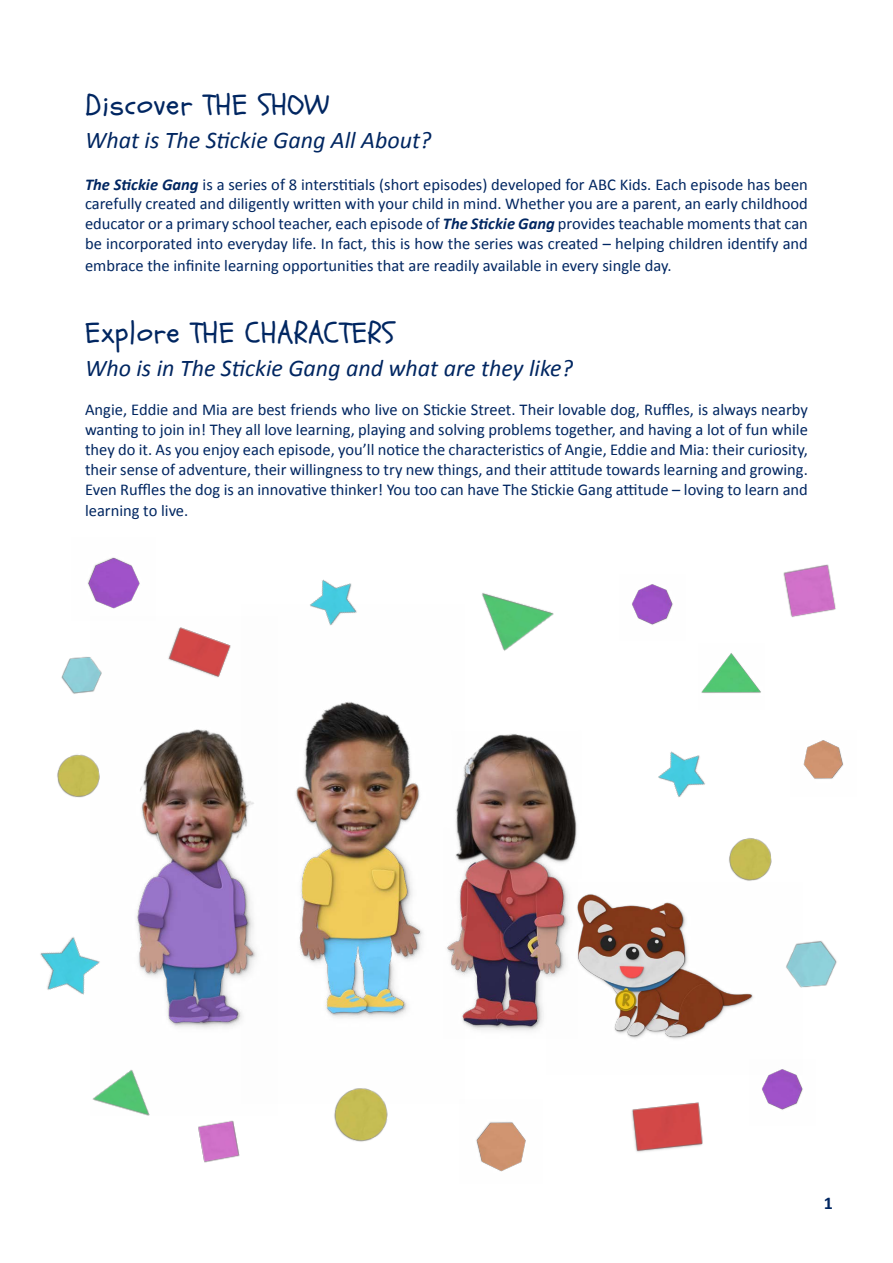
<style>
.page{position:relative;width:893px;height:1263px;background:#fff}
.page>*{position:absolute;margin:0;border:0;box-sizing:border-box;transform-origin:0 0}
.t1{font:30px "Schoolbell Pro";letter-spacing:.025em;color:#002661}
.t2{font:italic 24px "Calibri";color:#002661}
.t3{font:700 18px "Calibri";color:#002661}
.t4{font:16.5px/19.8px "Calibri";color:#002661;text-align:justify}
.s1{font-weight:700;font-style:italic}
</style>
<div class="page">
<img style="left:136px;top:729px;width:106px;height:299px">
<img style="left:242px;top:702px;width:144px;height:316px">
<img style="left:386px;top:715px;width:191px;height:316px">
<img style="left:546px;top:882px;width:207px;height:157px">
<img style="left:57px;top:754px;width:43px;height:44px">
<img style="left:724px;top:838px;width:48px;height:47px">
<img style="left:334px;top:1088px;width:54px;height:54px">
<img style="left:803px;top:740px;width:40px;height:39px">
<img style="left:61px;top:657px;width:41px;height:37px">
<img style="left:632px;top:584px;width:41px;height:41px">
<img style="left:762px;top:1069px;width:41px;height:41px">
<img style="left:168px;top:627px;width:63px;height:51px">
<img style="left:631px;top:1102px;width:72px;height:50px">
<img style="left:198px;top:1120px;width:42px;height:43px">
<img style="left:658px;top:751px;width:47px;height:46px">
<img style="left:310px;top:579px;width:47px;height:47px">
<img style="left:701px;top:653px;width:60px;height:40px">
<img style="left:92px;top:1069px;width:58px;height:47px">
<img style="left:476px;top:1122px;width:50px;height:50px">
<img style="left:786px;top:941px;width:51px;height:47px">
<img style="left:88px;top:557px;width:52px;height:52px">
<img style="left:783px;top:564px;width:53px;height:53px">
<img style="left:40px;top:937px;width:60px;height:58px">
<img style="left:482px;top:593px;width:72px;height:58px">
<h2 class="t1" style="left:85px;top:85px;width:246px">Discover THE SHOW</h2>
<h3 class="t2" style="left:85px;top:124px;width:348px">What is The Stickie Gang All About?</h3>
<p class="t4" style="left:85px;top:173px;width:724px"><span class="s1">The Stickie Gang</span> is a series of 8 interstitials (short episodes) developed for ABC Kids. Each episode has been carefully created and diligently written with your child in mind. Whether you are a parent, an early childhood educator or a primary school teacher, each episode of <span class="s1">The Stickie Gang</span> provides teachable moments that can be incorporated into everyday life. In fact, this is how the series was created – helping children identify and</p>
<p class="t4" style="left:85px;top:254px;width:588px">embrace the infinite learning opportunities that are readily available in every single day.</p>
<h2 class="t1" style="left:85px;top:312px;width:311px">Explore THE CHARACTERS</h2>
<h3 class="t2" style="left:85px;top:351px;width:489px">Who is in The Stickie Gang and what are they like?</h3>
<p class="t4" style="left:85px;top:399px;width:724px">Angie, Eddie and Mia are best friends who live on Stickie Street. Their lovable dog, Ruffles, is always nearby wanting to join in! They all love learning, playing and solving problems together, and having a lot of fun while they do it. As you enjoy each episode, you’ll notice the characteristics of Angie, Eddie and Mia: their curiosity, their sense of adventure, their willingness to try new things, and their attitude towards learning and growing.<br>Even Ruffles the dog is an innovative thinker! You too can have The Stickie Gang attitude – loving to learn and</p>
<p class="t4" style="left:85px;top:500px;width:105px">learning to live.</p>
<p class="t3" style="left:824px;top:1192px;width:11px">1</p>
</div>
